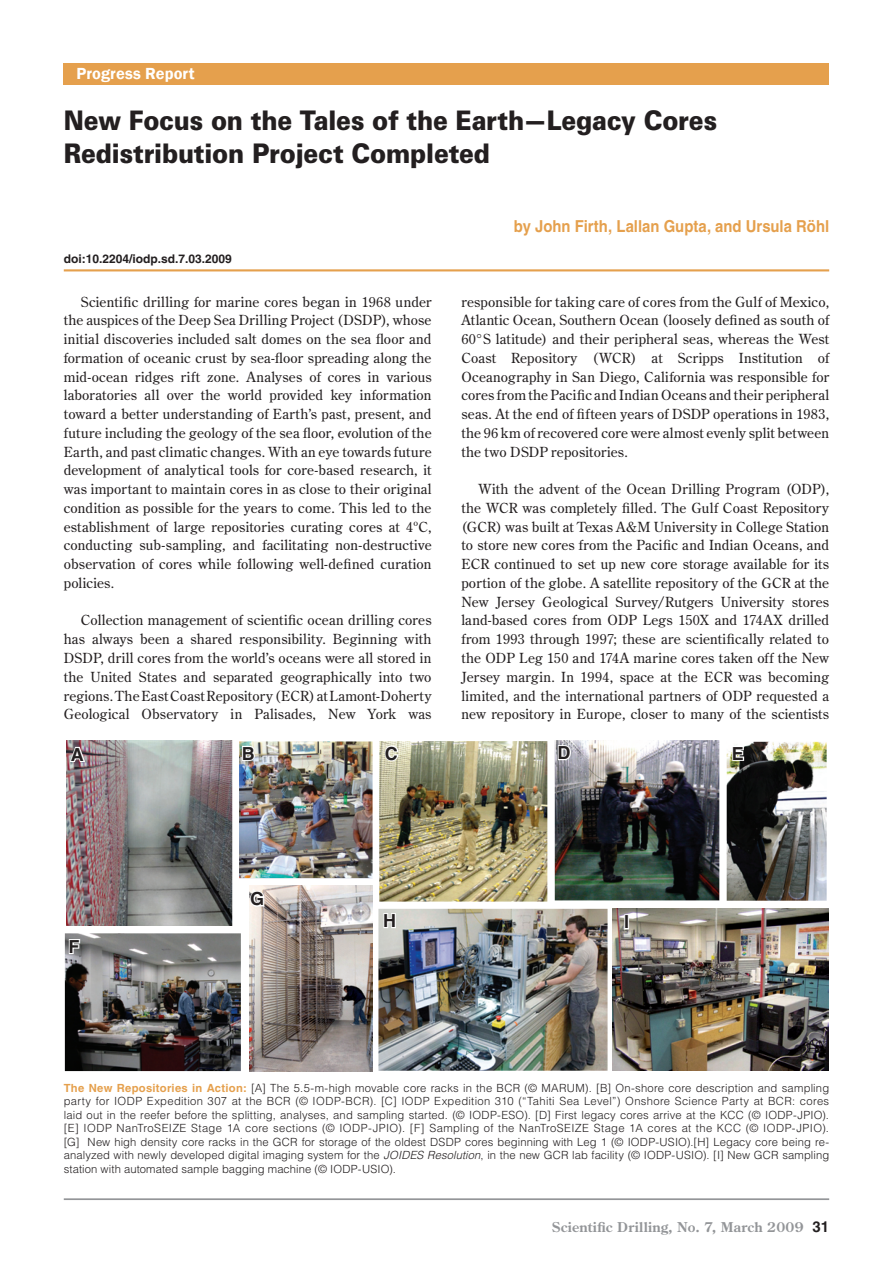
<style>
.page{position:relative;width:893px;height:1263px;background:#fff}
.page>*{position:absolute;margin:0;border:0;box-sizing:border-box;transform-origin:0 0}
.タイトル1__Title_1{font:900 27px/33px "Univers";letter-spacing:-.01em;color:#231f20;scale:.9 1}
.t1{font:700 18px "Helvetica LT Std";color:#231f20}
.著者1__Author_in_Headi{font:700 16.5px "Helvetica LT Std";color:#e5a04d;scale:.9 1}
.本文_Article_w__indent{font:600 16.5px "Franklin Gothic";letter-spacing:.005em;color:#fff}
.本文_Article_w__indent-2{font:13.8px/18.8px "Century Old Style Std";letter-spacing:.01em;color:#231f20;text-align:justify}
.t2{font:700 13.5px "Century Old Style Std";letter-spacing:.02em;color:#939598}
.doi{font:700 12px "Helvetica LT Std";color:#231f20}
.SD_Figure_Captions{font:300 11.25px/13.5px "Helvetica LT Std";letter-spacing:.01em;color:#231f20;text-align:justify}
.s1{font-weight:700;color:#e5a04d}
.s2{font-style:italic}
.s3{font-family:"Helvetica LT Std";font-size:15px;color:#231f20}
</style>
<div class="page">
<hr style="left:64px;top:269px;width:765px;height:2px;background:#e5a04d">
<hr style="left:64px;top:1198px;width:765px;height:2px;background:#939598">
<div style="left:64px;top:64px;width:765px;height:21px;background:#e5a04d"></div>
<img style="left:66px;top:740px;width:166px;height:186px">
<img style="left:239px;top:741px;width:134px;height:137px">
<img style="left:379px;top:741px;width:168px;height:160px">
<img style="left:727px;top:742px;width:100px;height:159px">
<img style="left:555px;top:740px;width:164px;height:160px">
<img style="left:65px;top:933px;width:176px;height:138px">
<img style="left:378px;top:909px;width:229px;height:162px">
<img style="left:612px;top:908px;width:216px;height:162px">
<img style="left:249px;top:886px;width:123px;height:185px">
<svg style="left:68px;top:740px;width:19px;height:23px"></svg>
<svg style="left:241px;top:745px;width:15px;height:17px"></svg>
<svg style="left:384px;top:744px;width:16px;height:18px"></svg>
<svg style="left:557px;top:744px;width:15px;height:17px"></svg>
<svg style="left:731px;top:745px;width:14px;height:17px"></svg>
<svg style="left:68px;top:938px;width:13px;height:17px"></svg>
<svg style="left:249px;top:892px;width:16px;height:16px"></svg>
<svg style="left:382px;top:912px;width:15px;height:17px"></svg>
<div style="left:624px;top:914px;width:5px;height:15px;border:2px solid #fff"></div>
<p class="本文_Article_w__indent" style="left:77px;top:63px;width:119px">Progress Report</p>
<p class="タイトル1__Title_1" style="left:64px;top:103px;width:727px">New Focus on the Tales of the Earth—Legacy Cores<br>Redistribution Project Completed</p>
<p class="doi" style="left:64px;top:252px;width:170px">doi:10.2204/iodp.sd.7.03.2009</p>
<p class="本文_Article_w__indent-2" style="left:64px;top:292px;width:369px;text-indent:17px">Scientific drilling for marine cores began in 1968 under the auspices of the Deep Sea Drilling Project (DSDP), whose initial discoveries included salt domes on the sea floor and formation of oceanic crust by sea-floor spreading along the mid-ocean ridges rift zone. Analyses of cores in various laboratories all over the world provided key information toward a better understanding of Earth’s past, present, and future including the geology of the sea floor, evolution of the Earth, and past climatic changes. With an eye towards future development of analytical tools for core-based research, it was important to maintain cores in as close to their original condition as possible for the years to come. This led to the establishment of large repositories curating cores at 4ºC, conducting sub-sampling, and facilitating non-destructive observation of cores while following well-defined curation policies.</p>
<p class="本文_Article_w__indent-2" style="left:64px;top:611px;width:369px;text-indent:17px">Collection management of scientific ocean drilling cores has always been a shared responsibility. Beginning with DSDP, drill cores from the world’s oceans were all stored in the United States and separated geographically into two regions. The East Coast Repository (ECR) at Lamont-Doherty Geological Observatory in Palisades, New York was</p>
<p class="著者1__Author_in_Headi" style="left:514px;top:216px;width:352px">by John Firth, Lallan Gupta, and Ursula Röhl</p>
<p class="本文_Article_w__indent-2" style="left:461px;top:292px;width:369px">responsible for taking care of cores from the Gulf of Mexico, Atlantic Ocean, Southern Ocean (loosely defined as south of 60°S latitude) and their peripheral seas, whereas the West Coast Repository (WCR) at Scripps Institution of Oceanography in San Diego, California was responsible for cores from the Pacific and Indian Oceans and their peripheral seas. At the end of fifteen years of DSDP operations in 1983, the 96 km of recovered core were almost evenly split between the two DSDP repositories.</p>
<p class="本文_Article_w__indent-2" style="left:461px;top:480px;width:369px;text-indent:17px">With the advent of the Ocean Drilling Program (ODP), the WCR was completely filled. The Gulf Coast Repository (GCR) was built at Texas A&amp;M University in College Station to store new cores from the Pacific and Indian Oceans, and ECR continued to set up new core storage available for its portion of the globe. A satellite repository of the GCR at the New Jersey Geological Survey/Rutgers University stores land-based cores from ODP Legs 150X and 174AX drilled from 1993 through 1997; these are scientifically related to the ODP Leg 150 and 174A marine cores taken off the New Jersey margin. In 1994, space at the ECR was becoming limited, and the international partners of ODP requested a new repository in Europe, closer to many of the scientists</p>
<p class="t1" style="left:71px;top:743px;width:14px">A</p>
<p class="t1" style="left:242px;top:742px;width:14px">B</p>
<p class="t1" style="left:385px;top:742px;width:14px">C</p>
<p class="t1" style="left:558px;top:742px;width:14px">D</p>
<p class="t1" style="left:732px;top:742px;width:14px">E</p>
<p class="t1" style="left:69px;top:936px;width:12px">F</p>
<p class="t1" style="left:250px;top:888px;width:16px">G</p>
<p class="t1" style="left:383px;top:910px;width:14px">H</p>
<p class="t1" style="left:624px;top:911px;width:7px">I</p>
<p class="SD_Figure_Captions" style="left:64px;top:1081px;width:767px"><span class="s1">The New Repositories in Action:</span> [A] The 5.5-m-high movable core racks in the BCR (© MARUM). [B] On-shore core description and sampling party for IODP Expedition 307 at the BCR (© IODP-BCR). [C] IODP Expedition 310 (“Tahiti Sea Level”) Onshore Science Party at BCR: cores laid out in the reefer before the splitting, analyses, and sampling started. (© IODP-ESO). [D] First legacy cores arrive at the KCC (© IODP-JPIO). [E] IODP NanTroSEIZE Stage 1A core sections (© IODP-JPIO). [F] Sampling of the NanTroSEIZE Stage 1A cores at the KCC (© IODP-JPIO). [G] New high density core racks in the GCR for storage of the oldest DSDP cores beginning with Leg 1 (© IODP-USIO).[H] Legacy core being re&shy;analyzed with newly developed digital imaging system for the <span class="s2">JOIDES Resolution</span>, in the new GCR lab facility (© IODP-USIO). [I] New GCR sampling station with automated sample bagging machine (© IODP-USIO).</p>
<p class="t2" style="left:552px;top:1218px;width:279px">Scientific Drilling, No. 7, March 2009 <span class="s3">31</span></p>
</div>
